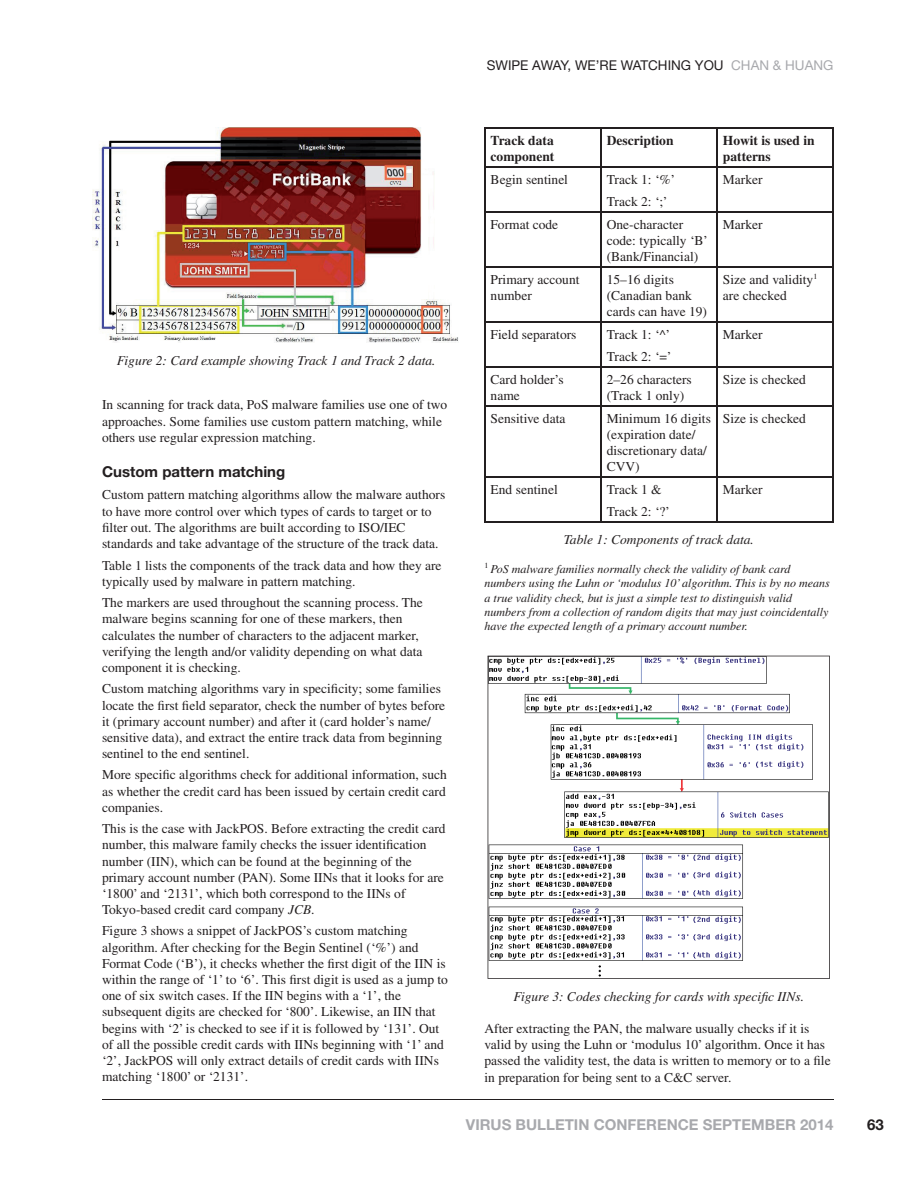
<style>
.page{position:relative;width:918px;height:1188px;background:#fff}
.page>*{position:absolute;margin:0;border:0;box-sizing:border-box;transform-origin:0 0}
.t1{font:700 15px "Helvetica Neue";color:#a8a9ad}
.t2{font:700 15px "Helvetica Neue";color:#231f20}
.t3{font:13.5px/16.2px "Times";color:#231f20}
.t4{font:italic 13.5px "Times";color:#231f20}
.t5{font:700 13.5px/16.2px "Times";color:#231f20}
.t6{font:13.5px "Helvetica Neue";color:#231f20}
.t7{font:italic 12px/14.4px "Times";color:#231f20}
.s1{color:#a8a9ad}
.s2{font-style:italic}
</style>
<div class="page">
<hr style="left:102px;top:1099px;width:731px;height:1px;background:#231f20">
<img style="left:92px;top:128px;width:366px;height:214px">
<svg style="left:488px;top:656px;width:342px;height:323px"></svg>
<hr style="left:484px;top:128px;width:117px;height:1px;background:#231f20">
<hr style="left:484px;top:129px;width:1px;height:37px;background:#231f20">
<hr style="left:601px;top:128px;width:116px;height:1px;background:#231f20">
<hr style="left:600px;top:129px;width:2px;height:37px;background:#231f20">
<hr style="left:717px;top:128px;width:117px;height:1px;background:#231f20">
<hr style="left:716px;top:129px;width:2px;height:37px;background:#231f20">
<hr style="left:832px;top:129px;width:2px;height:37px;background:#231f20">
<hr style="left:484px;top:166px;width:117px;height:2px;background:#231f20">
<hr style="left:484px;top:168px;width:1px;height:43px;background:#231f20">
<hr style="left:601px;top:166px;width:116px;height:2px;background:#231f20">
<hr style="left:600px;top:168px;width:2px;height:43px;background:#231f20">
<hr style="left:717px;top:166px;width:117px;height:2px;background:#231f20">
<hr style="left:716px;top:168px;width:2px;height:43px;background:#231f20">
<hr style="left:832px;top:168px;width:2px;height:43px;background:#231f20">
<hr style="left:484px;top:211px;width:117px;height:2px;background:#231f20">
<hr style="left:484px;top:213px;width:1px;height:53px;background:#231f20">
<hr style="left:601px;top:211px;width:116px;height:2px;background:#231f20">
<hr style="left:600px;top:213px;width:2px;height:53px;background:#231f20">
<hr style="left:717px;top:211px;width:117px;height:2px;background:#231f20">
<hr style="left:716px;top:213px;width:2px;height:53px;background:#231f20">
<hr style="left:832px;top:213px;width:2px;height:53px;background:#231f20">
<hr style="left:484px;top:266px;width:117px;height:2px;background:#231f20">
<hr style="left:484px;top:268px;width:1px;height:53px;background:#231f20">
<hr style="left:601px;top:266px;width:116px;height:2px;background:#231f20">
<hr style="left:600px;top:268px;width:2px;height:53px;background:#231f20">
<hr style="left:717px;top:266px;width:117px;height:2px;background:#231f20">
<hr style="left:716px;top:268px;width:2px;height:53px;background:#231f20">
<hr style="left:832px;top:268px;width:2px;height:53px;background:#231f20">
<hr style="left:484px;top:321px;width:117px;height:2px;background:#231f20">
<hr style="left:484px;top:323px;width:1px;height:44px;background:#231f20">
<hr style="left:601px;top:321px;width:116px;height:2px;background:#231f20">
<hr style="left:600px;top:323px;width:2px;height:44px;background:#231f20">
<hr style="left:717px;top:321px;width:117px;height:2px;background:#231f20">
<hr style="left:716px;top:323px;width:2px;height:44px;background:#231f20">
<hr style="left:832px;top:323px;width:2px;height:44px;background:#231f20">
<hr style="left:484px;top:367px;width:117px;height:1px;background:#231f20">
<hr style="left:484px;top:368px;width:1px;height:37px;background:#231f20">
<hr style="left:601px;top:367px;width:116px;height:1px;background:#231f20">
<hr style="left:600px;top:368px;width:2px;height:37px;background:#231f20">
<hr style="left:717px;top:367px;width:117px;height:1px;background:#231f20">
<hr style="left:716px;top:368px;width:2px;height:37px;background:#231f20">
<hr style="left:832px;top:368px;width:2px;height:37px;background:#231f20">
<hr style="left:484px;top:405px;width:117px;height:2px;background:#231f20">
<hr style="left:484px;top:407px;width:1px;height:69px;background:#231f20">
<hr style="left:601px;top:405px;width:116px;height:2px;background:#231f20">
<hr style="left:600px;top:407px;width:2px;height:69px;background:#231f20">
<hr style="left:717px;top:405px;width:117px;height:2px;background:#231f20">
<hr style="left:716px;top:407px;width:2px;height:69px;background:#231f20">
<hr style="left:832px;top:407px;width:2px;height:69px;background:#231f20">
<hr style="left:484px;top:476px;width:117px;height:2px;background:#231f20">
<hr style="left:484px;top:478px;width:1px;height:44px;background:#231f20">
<hr style="left:601px;top:476px;width:116px;height:2px;background:#231f20">
<hr style="left:600px;top:478px;width:2px;height:44px;background:#231f20">
<hr style="left:717px;top:476px;width:117px;height:2px;background:#231f20">
<hr style="left:716px;top:478px;width:2px;height:44px;background:#231f20">
<hr style="left:832px;top:478px;width:2px;height:44px;background:#231f20">
<hr style="left:484px;top:522px;width:350px;height:1px;background:#231f20">
<p class="t6" style="left:487px;top:61px;width:348px">SWIPE AWAY, WE’RE WATCHING YOU <span class="s1">CHAN &amp; HUANG</span></p>
<p class="t4" style="left:117px;top:355px;width:320px">Figure 2: Card example showing Track 1 and Track 2 data.</p>
<p class="t3" style="left:102px;top:398px;width:347px">In scanning for track data, PoS malware families use one of two approaches. Some families use custom pattern matching, while others use regular expression matching.</p>
<p class="t2" style="left:102px;top:466px;width:185px">Custom pattern matching</p>
<p class="t3" style="left:102px;top:488px;width:345px">Custom pattern matching algorithms allow the malware authors to have more control over which types of cards to target or to filter out. The algorithms are built according to ISO/IEC standards and take advantage of the structure of the track data.</p>
<p class="t3" style="left:102px;top:558px;width:341px">Table 1 lists the components of the track data and how they are typically used by malware in pattern matching.</p>
<p class="t3" style="left:102px;top:596px;width:322px">The markers are used throughout the scanning process. The malware begins scanning for one of these markers, then calculates the number of characters to the adjacent marker, verifying the length and/or validity depending on what data component it is checking.</p>
<p class="t3" style="left:102px;top:682px;width:345px">Custom matching algorithms vary in specificity; some families locate the first field separator, check the number of bytes before it (primary account number) and after it (card holder’s name/ sensitive data), and extract the entire track data from beginning sentinel to the end sentinel.</p>
<p class="t3" style="left:102px;top:768px;width:346px;text-align:justify">More specific algorithms check for additional information, such as whether the credit card has been issued by certain credit card companies.</p>
<p class="t3" style="left:102px;top:822px;width:345px">This is the case with JackPOS. Before extracting the credit card number, this malware family checks the issuer identification number (IIN), which can be found at the beginning of the primary account number (PAN). Some IINs that it looks for are ‘1800’ and ‘2131’, which both correspond to the IINs of Tokyo-based credit card company <span class="s2">JCB</span>.</p>
<p class="t3" style="left:102px;top:924px;width:347px">Figure 3 shows a snippet of JackPOS’s custom matching algorithm. After checking for the Begin Sentinel (‘%’) and Format Code (‘B’), it checks whether the first digit of the IIN is within the range of ‘1’ to ‘6’. This first digit is used as a jump to one of six switch cases. If the IIN begins with a ‘1’, the subsequent digits are checked for ‘800’. Likewise, an IIN that begins with ‘2’ is checked to see if it is followed by ‘131’. Out of all the possible credit cards with IINs beginning with ‘1’ and ‘2’, JackPOS will only extract details of credit cards with IINs matching ‘1800’ or ‘2131’.</p>
<p class="t5" style="left:491px;top:133px;width:65px">Track data component</p>
<p class="t5" style="left:607px;top:133px;width:68px">Description</p>
<p class="t5" style="left:723px;top:133px;width:93px">Howit is used in patterns</p>
<p class="t3" style="left:491px;top:172px;width:79px">Begin sentinel</p>
<p class="t3" style="left:607px;top:169px;width:70px;line-height:22.5px">Track 1: ‘%’<br>Track 2: ‘;’</p>
<p class="t3" style="left:723px;top:172px;width:41px">Marker</p>
<p class="t3" style="left:491px;top:217px;width:69px">Format code</p>
<p class="t3" style="left:607px;top:217px;width:103px">One-character code: typically ‘B’ (Bank/Financial)</p>
<p class="t3" style="left:723px;top:217px;width:41px">Marker</p>
<p class="t3" style="left:491px;top:272px;width:90px">Primary account number</p>
<p class="t3" style="left:607px;top:272px;width:102px">15–16 digits (Canadian bank cards can have 19)</p>
<p class="t3" style="left:723px;top:272px;width:96px">Size and validity<sup>1 </sup>are checked</p>
<p class="t3" style="left:491px;top:327px;width:87px">Field separators</p>
<p class="t3" style="left:607px;top:324px;width:66px;line-height:22.5px">Track 1: ‘^’<br>Track 2: ‘=’</p>
<p class="t3" style="left:723px;top:327px;width:41px">Marker</p>
<p class="t3" style="left:491px;top:372px;width:75px">Card holder’s name</p>
<p class="t3" style="left:607px;top:372px;width:87px">2–26 characters (Track 1 only)</p>
<p class="t3" style="left:723px;top:372px;width:85px">Size is checked</p>
<p class="t3" style="left:491px;top:411px;width:76px">Sensitive data</p>
<p class="t3" style="left:607px;top:411px;width:106px">Minimum 16 digits (expiration date/ discretionary data/<br>CVV)</p>
<p class="t3" style="left:723px;top:411px;width:85px">Size is checked</p>
<p class="t3" style="left:491px;top:482px;width:69px">End sentinel</p>
<p class="t3" style="left:607px;top:479px;width:65px;line-height:22.5px">Track 1 &amp;<br>Track 2: ‘?’</p>
<p class="t3" style="left:723px;top:482px;width:41px">Marker</p>
<p class="t4" style="left:564px;top:534px;width:192px">Table 1: Components of track data.</p>
<p class="t7" style="left:485px;top:563px;width:347px"><sup>1</sup> PoS malware families normally check the validity of bank card numbers using the Luhn or ‘modulus 10’ algorithm. This is by no means a true validity check, but is just a simple test to distinguish valid numbers from a collection of random digits that may just coincidentally have the expected length of a primary account number.</p>
<p class="t4" style="left:513px;top:992px;width:292px">Figure 3: Codes checking for cards with specific IINs.</p>
<p class="t3" style="left:485px;top:1022px;width:348px">After extracting the PAN, the malware usually checks if it is valid by using the Luhn or ‘modulus 10’ algorithm. Once it has passed the validity test, the data is written to memory or to a file in preparation for being sent to a C&amp;C server.</p>
<p class="t1" style="left:466px;top:1119px;width:369px">VIRUS BULLETIN CONFERENCE SEPTEMBER 2014</p>
<p class="t2" style="left:867px;top:1119px;width:18px">63</p>
</div>
